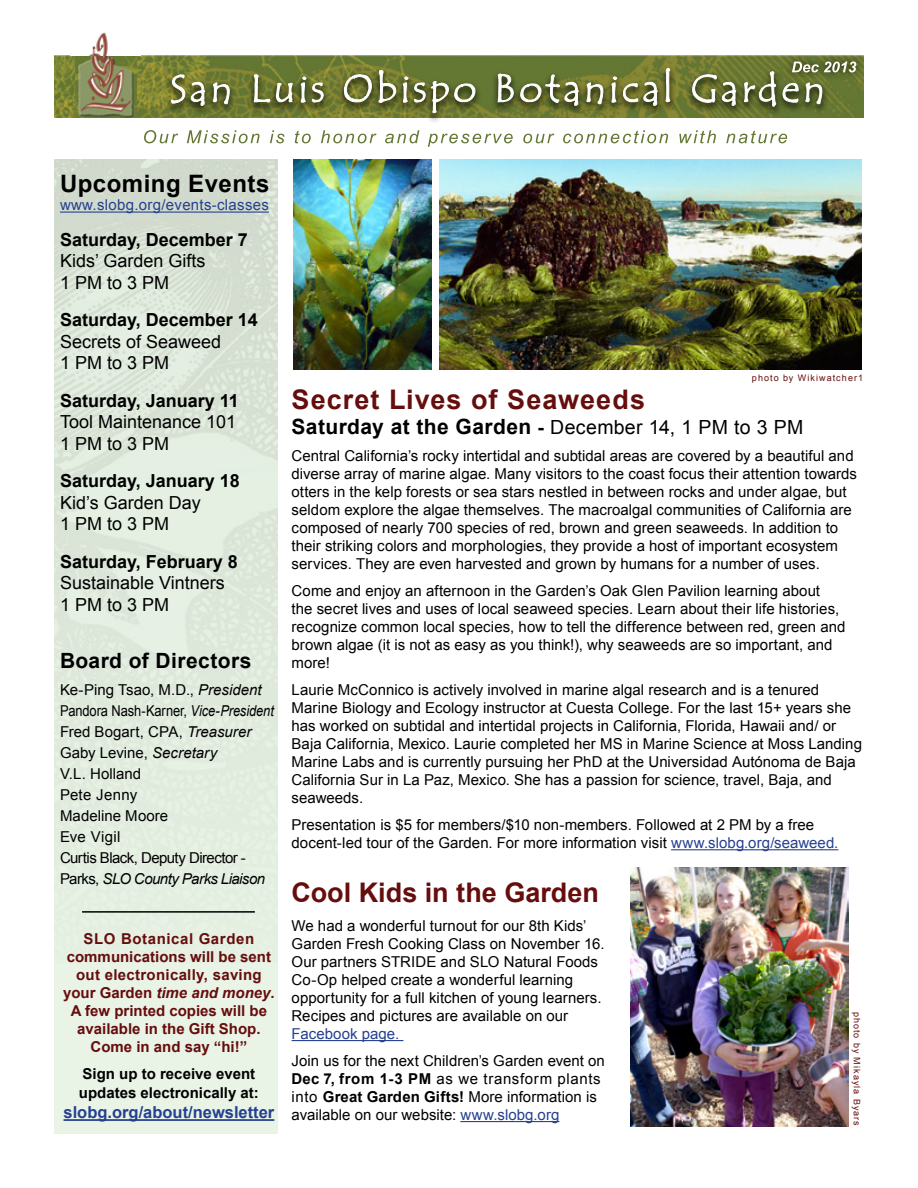
<style>
.page{position:relative;width:918px;height:1188px;background:#fff}
.page>*{position:absolute;margin:0;border:0;box-sizing:border-box;transform-origin:0 0}
.t1{font:700 27px "Arial";letter-spacing:.025em;color:#660d0d}
.t2{font:700 27px "Arial";color:#660d0d}
.t3{font:700 24px "Arial";letter-spacing:.02em;color:#000}
.t4{font:700 21px "Arial";letter-spacing:.02em;color:#000}
.t5{font:18px/21.6px "Arial";color:#000}
.t6{font:700 18px "Arial";color:#000}
.t7{font:700 16.5px "Arial";color:#25408f}
.t8{font:15px/18px "Arial";letter-spacing:.005em;color:#000}
.t9{font:700 15px/18px "Arial";color:#660d0d;text-align:center}
.t10{font:700 15px/19.8px "Arial";color:#000}
.t11{font:15px "Arial";letter-spacing:.02em;color:#25408f}
.t12{font:9px "Arial";letter-spacing:.12em;color:#660d0d}
.s1{font-style:italic}
.s2{font-size:19.5px}
.s3{font-weight:400;font-size:19.5px}
.s4{color:#25408f}
.s5{font-weight:700}
</style>
<div class="page">
<img style="left:54px;top:55px;width:810px;height:63px">
<img style="left:76px;top:55px;width:60px;height:62px">
<div style="left:164px;top:65px;width:665px;height:59px;background:#000;opacity:.62"></div>
<svg style="left:171px;top:55px;width:652px;height:59px;background:#73803e"></svg>
<img style="left:89px;top:32px;width:19px;height:23px">
<div style="left:54px;top:160px;width:224px;height:974px;background:linear-gradient(to bottom,#d6e0d3,#eaf6e9)"></div>
<hr style="left:671px;top:849px;width:167px;height:1px;background:#25408f">
<hr style="left:292px;top:1040px;width:111px;height:1px;background:#25408f">
<hr style="left:460px;top:1121px;width:99px;height:1px;background:#25408f">
<hr style="left:60px;top:212px;width:209px;height:1px;background:#25408f">
<hr style="left:64px;top:1119px;width:210px;height:2px;background:#25408f">
<img style="left:439px;top:160px;width:423px;height:209px">
<img style="left:294px;top:160px;width:137px;height:209px">
<div style="left:784px;top:53px;width:81px;height:28px;background:#000;opacity:.75"></div>
<svg style="left:172px;top:61px;width:684px;height:52px;background:#778147"></svg>
<svg style="left:144px;top:130px;width:643px;height:17px"></svg>
<img style="left:631px;top:868px;width:218px;height:258px">
<hr style="left:82px;top:911px;width:173px;height:2px;background:#000">
<h2 class="t3" style="left:60px;top:168px;width:211px">Upcoming Events</h2>
<p class="t11" style="left:60px;top:195px;width:210px">www.slobg.org/events-classes</p>
<p class="t6" style="left:60px;top:228px;width:189px">Saturday, December 7</p>
<p class="t5" style="left:60px;top:251px;width:147px">Kids’ Garden Gifts<br>1 PM to 3 PM</p>
<p class="t6" style="left:60px;top:308px;width:199px">Saturday, December 14</p>
<p class="t5" style="left:60px;top:331px;width:163px">Secrets of Seaweed<br>1 PM to 3 PM</p>
<p class="t6" style="left:60px;top:388px;width:180px">Saturday, January 11</p>
<p class="t5" style="left:60px;top:411px;width:178px">Tool Maintenance 101<br>1 PM to 3 PM</p>
<p class="t6" style="left:60px;top:469px;width:181px">Saturday, January 18</p>
<p class="t5" style="left:60px;top:492px;width:142px">Kid’s Garden Day<br>1 PM to 3 PM</p>
<p class="t6" style="left:60px;top:549px;width:179px">Saturday, February 8</p>
<p class="t5" style="left:60px;top:572px;width:166px">Sustainable Vintners<br>1 PM to 3 PM</p>
<h3 class="t4" style="left:60px;top:646px;width:193px">Board of Directors</h3>
<p class="t8" style="left:60px;top:679px;width:215px;line-height:21px">Ke-Ping Tsao, M.D., <span class="s1">President<br></span>Pandora Nash-Karner, <span class="s1">Vice-President<br></span>Fred Bogart, CPA, <span class="s1">Treasurer<br></span>Gaby Levine, <span class="s1">Secretary<br></span>V.L. Holland<br>Pete Jenny<br>Madeline Moore<br>Eve Vigil<br>Curtis Black, Deputy Director -<br>Parks, <span class="s1">SLO County Parks Liaison</span></p>
<p class="t9" style="left:63px;top:930px;width:213px">SLO Botanical Garden communications will be sent out electronically, saving your Garden <span class="s1">time and money</span>.<br>A few printed copies will be available in the Gift Shop.<br>Come in and say “hi!”</p>
<p class="t10" style="left:79px;top:1064px;width:182px">Sign up to receive event updates electronically at:</p>
<p class="t7" style="left:64px;top:1101px;width:212px">slobg.org/about/newsletter</p>
<p class="t12" style="left:752px;top:372px;width:113px">photo by Wikiwatcher1</p>
<h1 class="t1" style="left:292px;top:382px;width:355px">Secret Lives of Seaweeds</h1>
<h3 class="t4" style="left:292px;top:413px;width:513px">Saturday at the Garden <span class="s2">-</span> <span class="s3">December 14, 1 PM to 3 PM</span></h3>
<p class="t8" style="left:292px;top:447px;width:567px">Central California’s rocky intertidal and subtidal areas are covered by a beautiful and diverse array of marine algae. Many visitors to the coast focus their attention towards otters in the kelp forests or sea stars nestled in between rocks and under algae, but seldom explore the algae themselves. The macroalgal communities of California are composed of nearly 700 species of red, brown and green seaweeds. In addition to their striking colors and morphologies, they provide a host of important ecosystem services. They are even harvested and grown by humans for a number of uses.</p>
<p class="t8" style="left:292px;top:582px;width:555px">Come and enjoy an afternoon in the Garden’s Oak Glen Pavilion learning about<br>the secret lives and uses of local seaweed species. Learn about their life histories, recognize common local species, how to tell the difference between red, green and brown algae (it is not as easy as you think!), why seaweeds are so important, and more!</p>
<p class="t8" style="left:292px;top:681px;width:572px">Laurie McConnico is actively involved in marine algal research and is a tenured Marine Biology and Ecology instructor at Cuesta College. For the last 15+ years she has worked on subtidal and intertidal projects in California, Florida, Hawaii and/ or Baja California, Mexico. Laurie completed her MS in Marine Science at Moss Landing Marine Labs and is currently pursuing her PhD at the Universidad Autónoma de Baja California Sur in La Paz, Mexico. She has a passion for science, travel, Baja, and seaweeds.</p>
<p class="t8" style="left:292px;top:816px;width:548px">Presentation is $5 for members/$10 non-members. Followed at 2 PM by a free docent-led tour of the Garden. For more information visit <span class="s4">www.slobg.org/seaweed.</span></p>
<h1 class="t2" style="left:292px;top:875px;width:309px">Cool Kids in the Garden</h1>
<p class="t8" style="left:292px;top:917px;width:314px">We had a wonderful turnout for our 8th Kids’ Garden Fresh Cooking Class on November 16.<br>Our partners STRIDE and SLO Natural Foods Co-Op helped create a wonderful learning opportunity for a full kitchen of young learners.<br>Recipes and pictures are available on our</p>
<p class="t11" style="left:292px;top:1024px;width:109px">Facebook page.</p>
<p class="t8" style="left:292px;top:1052px;width:315px">Join us for the next Children’s Garden event on <span class="s5">Dec 7, from 1-3 PM</span> as we transform plants into <span class="s5">Great Garden Gifts!</span> More information is available on our website: <span class="s4">www.slobg.org</span></p>
<p class="t12" style="left:863px;top:1012px;width:116px;rotate:90deg">photo by Mikayla Byars</p>
</div>
